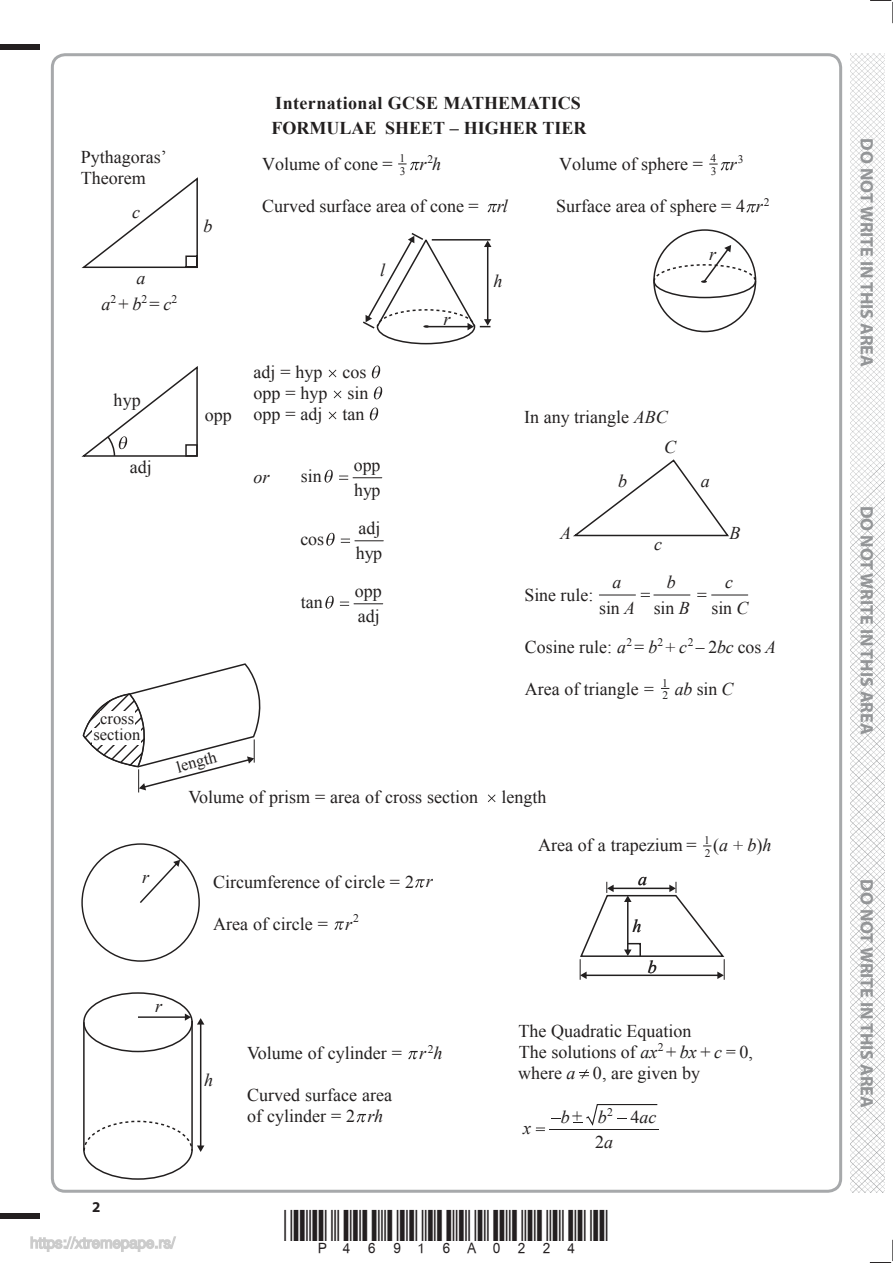
<style>
.page{position:relative;width:893px;height:1263px;background:#fff}
.page>*{position:absolute;margin:0;border:0;box-sizing:border-box;transform-origin:0 0}
.t1{font:18px/21px "Times New Roman";color:#221f1f;text-align:justify}
.t2{font:700 18px "Myriad Pro";color:#939597}
.t3{font:700 18px/25.5px "Times New Roman";color:#221f1f}
.t4{font:italic 18px "Times New Roman";color:#221f1f}
.t5{font:16.5px "Times New Roman";color:#221f1f}
.t6{font:700 15px "Myriad Pro";color:#231f20}
.t7{font:11.7px "Times New Roman";color:#221f1f}
.t8{font:11.55px/12.3px "Times New Roman";color:#221f1f}
.s1{font-style:normal}
.s2{font-style:italic;font-size:18px}
.s3{font-style:italic}
</style>
<div class="page">
<div style="left:0;top:44px;width:40px;height:5px;background:#231f20"></div>
<div style="left:0;top:1214px;width:40px;height:5px;background:#231f20"></div>
<svg style="left:870px;top:0;width:23px;height:23px"></svg>
<svg style="left:869px;top:1240px;width:24px;height:23px"></svg>
<img style="left:850px;top:53px;width:34px;height:1140px">
<svg style="left:415px;top:879px;width:9px;height:9px"></svg>
<svg style="left:82px;top:177px;width:116px;height:91px"></svg>
<svg style="left:328px;top:370px;width:8px;height:7px"></svg>
<svg style="left:372px;top:366px;width:8px;height:12px"></svg>
<svg style="left:333px;top:391px;width:8px;height:7px"></svg>
<svg style="left:374px;top:387px;width:8px;height:12px"></svg>
<svg style="left:328px;top:412px;width:8px;height:7px"></svg>
<svg style="left:370px;top:408px;width:8px;height:12px"></svg>
<svg style="left:325px;top:596px;width:9px;height:13px"></svg>
<svg style="left:340px;top:602px;width:43px;height:4px"></svg>
<svg style="left:326px;top:538px;width:9px;height:8px"></svg>
<svg style="left:341px;top:539px;width:42px;height:4px"></svg>
<hr style="left:599px;top:595px;width:36px;height:1px;background:#221f1f">
<svg style="left:640px;top:593px;width:10px;height:4px"></svg>
<svg style="left:634px;top:645px;width:9px;height:4px"></svg>
<svg style="left:644px;top:687px;width:9px;height:4px"></svg>
<svg style="left:697px;top:593px;width:9px;height:4px"></svg>
<hr style="left:653px;top:595px;width:37px;height:1px;background:#221f1f">
<hr style="left:711px;top:595px;width:36px;height:1px;background:#221f1f">
<svg style="left:324px;top:459px;width:405px;height:79px"></svg>
<svg style="left:81px;top:366px;width:117px;height:91px"></svg>
<svg style="left:579px;top:882px;width:146px;height:98px"></svg>
<svg style="left:488px;top:794px;width:7px;height:8px"></svg>
<svg style="left:82px;top:664px;width:179px;height:128px"></svg>
<svg style="left:408px;top:1051px;width:10px;height:8px"></svg>
<svg style="left:357px;top:1114px;width:9px;height:8px"></svg>
<svg style="left:334px;top:921px;width:10px;height:9px"></svg>
<svg style="left:140px;top:860px;width:40px;height:43px"></svg>
<svg style="left:398px;top:162px;width:21px;height:8px"></svg>
<svg style="left:709px;top:162px;width:21px;height:8px"></svg>
<svg style="left:746px;top:204px;width:10px;height:8px"></svg>
<svg style="left:487px;top:204px;width:10px;height:8px"></svg>
<svg style="left:363px;top:233px;width:128px;height:112px"></svg>
<svg style="left:653px;top:245px;width:104px;height:54px"></svg>
<svg style="left:535px;top:1050px;width:200px;height:81px"></svg>
<div style="left:653px;top:229px;width:103px;height:103px;border:2px solid #221f1f;border-radius:50%"></div>
<svg style="left:83px;top:1014px;width:121px;height:166px"></svg>
<svg style="left:30px;top:1236px;width:146px;height:16px"></svg>
<p class="t3" style="left:271px;top:90px;width:316px">International GCSE MATHEMATICS<br>FORMULAE SHEET ñ HIGHER TIER</p>
<p class="t1" style="left:81px;top:148px;width:87px">Pythagorasí</p>
<p class="t1" style="left:262px;top:155px;width:132px">Volume of cone =</p>
<p class="t1" style="left:262px;top:197px;width:218px">Curved surface area of cone =</p>
<p class="t8" style="left:399px;top:153px;width:7px">1</p>
<p class="t8" style="left:427px;top:154px;width:7px">2</p>
<p class="t4" style="left:419px;top:153px;width:23px">r h</p>
<p class="t8" style="left:400px;top:166px;width:7px">3</p>
<p class="t1" style="left:81px;top:169px;width:66px">Theorem</p>
<p class="t4" style="left:132px;top:201px;width:9px">c</p>
<p class="t4" style="left:203px;top:215px;width:10px">b</p>
<p class="t4" style="left:136px;top:267px;width:10px">a</p>
<p class="t4" style="left:101px;top:293px;width:77px">a<sup>2</sup><span class="s1">+</span>b<sup>2</sup><span class="s1">=</span>c<sup>2</sup></p>
<p class="t4" style="left:380px;top:259px;width:7px">l</p>
<p class="t4" style="left:443px;top:308px;width:9px">r</p>
<p class="t4" style="left:497px;top:195px;width:13px">rl</p>
<p class="t4" style="left:493px;top:271px;width:10px">h</p>
<p class="t1" style="left:559px;top:155px;width:145px">Volume of sphere =</p>
<p class="t8" style="left:710px;top:154px;width:7px">4</p>
<p class="t8" style="left:738px;top:154px;width:7px">3</p>
<p class="t8" style="left:710px;top:166px;width:7px">3</p>
<p class="t4" style="left:730px;top:153px;width:9px">r</p>
<p class="t1" style="left:556px;top:197px;width:190px">Surface area of sphere = 4</p>
<p class="t4" style="left:709px;top:243px;width:9px">r</p>
<p class="t8" style="left:755px;top:197px;width:15px">2<span class="s2">r</span></p>
<p class="t1" style="left:114px;top:391px;width:28px">hyp</p>
<p class="t1" style="left:130px;top:458px;width:23px">adj</p>
<p class="t1" style="left:205px;top:406px;width:28px">opp</p>
<p class="t1" style="left:253px;top:363px;width:116px">adj = hyp cos opp = hyp sin opp = adj tan</p>
<p class="t4" style="left:253px;top:466px;width:18px">or</p>
<p class="t1" style="left:301px;top:467px;width:22px">sin</p>
<p class="t1" style="left:300px;top:530px;width:25px">cos</p>
<p class="t1" style="left:354px;top:456px;width:28px">opp</p>
<p class="t1" style="left:354px;top:481px;width:28px">hyp</p>
<p class="t1" style="left:358px;top:519px;width:23px">adj</p>
<p class="t1" style="left:356px;top:545px;width:28px">hyp</p>
<p class="t1" style="left:524px;top:408px;width:145px">In any triangle <span class="s3">ABC</span></p>
<p class="t4" style="left:664px;top:436px;width:14px">C</p>
<p class="t4" style="left:618px;top:471px;width:10px">b</p>
<p class="t4" style="left:700px;top:471px;width:10px">a</p>
<p class="t4" style="left:560px;top:522px;width:12px">A</p>
<p class="t4" style="left:729px;top:522px;width:12px">B</p>
<p class="t4" style="left:654px;top:534px;width:9px">c</p>
<p class="t5" style="left:100px;top:712px;width:35px">cross</p>
<p class="t5" style="left:93px;top:729px;width:48px">section</p>
<p class="t4" style="left:142px;top:866px;width:8px">r</p>
<p class="t4" style="left:155px;top:995px;width:9px">r</p>
<p class="t5" style="left:175px;top:761px;width:43px;rotate:-15deg">length</p>
<p class="t1" style="left:301px;top:593px;width:23px">tan</p>
<p class="t1" style="left:355px;top:582px;width:28px">opp</p>
<p class="t1" style="left:358px;top:608px;width:23px">adj</p>
<p class="t1" style="left:524px;top:586px;width:70px">Sine rule:</p>
<p class="t4" style="left:612px;top:571px;width:10px">a</p>
<p class="t1" style="left:599px;top:599px;width:37px">sin <span class="s3">A</span></p>
<p class="t4" style="left:667px;top:571px;width:10px">b</p>
<p class="t1" style="left:653px;top:599px;width:37px">sin <span class="s3">B</span></p>
<p class="t1" style="left:711px;top:571px;width:38px;line-height:25.3px;text-align:center"><span class="s3">c<br></span>sin <span class="s3">C</span></p>
<p class="t1" style="left:525px;top:638px;width:252px">Cosine rule: <span class="s3">a</span><sup>2</sup> <span class="s3">b</span><sup>2</sup> <span class="s3">c</span> 2<span class="s3">bc</span> cos <span class="s3">A</span></p>
<p class="t8" style="left:688px;top:637px;width:7px">2</p>
<p class="t4" style="left:664px;top:636px;width:14px">+</p>
<p class="t1" style="left:525px;top:680px;width:115px">Area of triangle</p>
<p class="t8" style="left:662px;top:678px;width:8px">1<br>2</p>
<p class="t4" style="left:674px;top:678px;width:60px">ab <span class="s1">sin</span> C</p>
<p class="t1" style="left:189px;top:788px;width:291px">Volume of prism = area of cross section</p>
<p class="t1" style="left:501px;top:788px;width:47px">length</p>
<p class="t8" style="left:704px;top:835px;width:8px">1<br>2</p>
<p class="t1" style="left:538px;top:836px;width:235px">Area of a trapezium = (<span class="s3">a + b</span>)<span class="s3">h</span></p>
<p class="t1" style="left:213px;top:873px;width:202px">Circumference of circle = 2</p>
<p class="t1" style="left:213px;top:915px;width:147px">Area of circle = <span class="s3">r</span><sup>2</sup></p>
<p class="t4" style="left:426px;top:871px;width:9px">r</p>
<p class="t4" style="left:638px;top:868px;width:10px">a</p>
<p class="t4" style="left:632px;top:915px;width:10px">h</p>
<p class="t4" style="left:648px;top:956px;width:10px">b</p>
<p class="t4" style="left:204px;top:1069px;width:10px">h</p>
<p class="t1" style="left:247px;top:1044px;width:197px">Volume of cylinder = <span class="s3">r</span><sup>2</sup><span class="s3">h</span></p>
<p class="t1" style="left:247px;top:1086px;width:146px">Curved surface area</p>
<p class="t1" style="left:518px;top:1022px;width:175px;text-align:left">The Quadratic Equation<br>The solutions of <span class="s3">ax </span>where <span class="s3">a</span></p>
<p class="t7" style="left:658px;top:1043px;width:7px">2</p>
<p class="t1" style="left:666px;top:1043px;width:88px">+<span class="s3">bx c</span> 0,</p>
<p class="t1" style="left:700px;top:1043px;width:12px">+</p>
<p class="t1" style="left:593px;top:1064px;width:108px">0, are given by</p>
<p class="t1" style="left:247px;top:1107px;width:137px">of cylinder = 2 <span class="s3">rh</span></p>
<p class="t4" style="left:523px;top:1118px;width:9px">x</p>
<p class="t7" style="left:607px;top:1108px;width:7px">2</p>
<p class="t4" style="left:560px;top:1106px;width:23px">b<span class="s1">+</span></p>
<p class="t4" style="left:597px;top:1106px;width:10px">b</p>
<p class="t4" style="left:630px;top:1106px;width:27px"><span class="s1">4</span>ac</p>
<p class="t1" style="left:595px;top:1133px;width:19px">2<span class="s3">a</span></p>
<p class="t6" style="left:92px;top:1201px;width:10px">2</p>
<p class="t2" style="left:873px;top:138px;width:230px;rotate:90deg">DO NOT WRITE IN THIS AREA</p>
<p class="t2" style="left:873px;top:506px;width:230px;rotate:90deg">DO NOT WRITE IN THIS AREA</p>
<p class="t2" style="left:873px;top:879px;width:230px;rotate:90deg">DO NOT WRITE IN THIS AREA</p>
</div>
